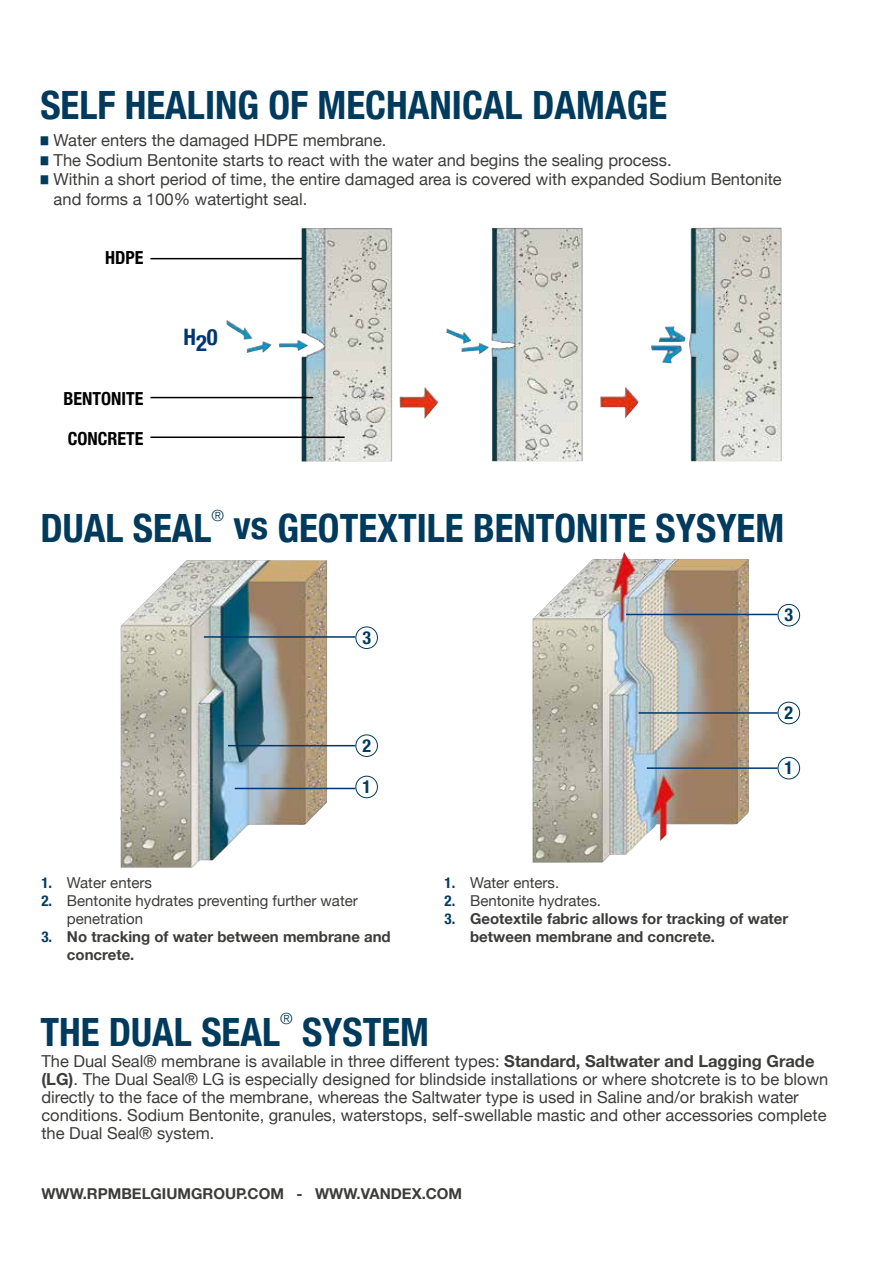
<style>
.page{position:relative;width:893px;height:1263px;background:#fff}
.page>*{position:absolute;margin:0;border:0;box-sizing:border-box;transform-origin:0 0}
.t1{font:700 condensed 39px "Helvetica Neue";color:#003a5d}
.t2{font:700 condensed 22.65px "Helvetica Neue";color:#003671}
.t3{font:700 condensed 18px "Helvetica Neue";color:#000}
.t4{font:700 condensed 18px "Helvetica Neue";color:#003a5d}
.t5{font:16.5px/18px "Helvetica Neue";color:#3c3c3b}
.t6{font:300 15.75px "Helvetica Neue";color:#003a5d}
.t7{font:700 15px/18px "Helvetica Neue";color:#3c3c3b}
.t8{font:15px/18px "Helvetica Neue";color:#3c3c3b}
.s1{font-weight:700;font-stretch:condensed;color:#003a5d}
.s2{font-stretch:condensed;color:#003a5d}
.s3{font-weight:700}
</style>
<div class="page">
<img style="left:226px;top:228px;width:555px;height:233px">
<hr style="left:150px;top:258px;width:152px;height:1px;background:#000">
<hr style="left:150px;top:397px;width:163px;height:1px;background:#000">
<hr style="left:150px;top:436px;width:195px;height:2px;background:#000">
<img style="left:532px;top:552px;width:217px;height:311px">
<img style="left:120px;top:560px;width:207px;height:307px">
<div style="left:355px;top:626px;width:23px;height:23px;border:1px solid #003a5d;border-radius:50%"></div>
<div style="left:778px;top:604px;width:22px;height:22px;border:1px solid #003a5d;border-radius:50%"></div>
<div style="left:355px;top:734px;width:23px;height:23px;border:1px solid #003a5d;border-radius:50%"></div>
<div style="left:778px;top:702px;width:22px;height:22px;border:1px solid #003a5d;border-radius:50%"></div>
<div style="left:355px;top:776px;width:23px;height:22px;border:1px solid #003a5d;border-radius:50%"></div>
<div style="left:778px;top:757px;width:22px;height:22px;border:1px solid #003a5d;border-radius:50%"></div>
<hr style="left:647px;top:767px;width:131px;height:2px;background:#003671">
<hr style="left:638px;top:712px;width:140px;height:2px;background:#003671">
<hr style="left:626px;top:614px;width:152px;height:1px;background:#003671">
<hr style="left:204px;top:636px;width:151px;height:2px;background:#003671">
<hr style="left:228px;top:745px;width:127px;height:1px;background:#003671">
<hr style="left:235px;top:788px;width:120px;height:1px;background:#003671">
<h1 class="t1" style="left:40px;top:72px;width:628px">SELF HEALING OF MECHANICAL DAMAGE</h1>
<p class="t5" style="left:41px;top:132px;width:347px"><sup>█</sup> Water enters the damaged HDPE membrane.</p>
<p class="t5" style="left:41px;top:152px;width:632px"><sup>█</sup> The Sodium Bentonite starts to react with the water and begins the sealing process.</p>
<p class="t5" style="left:41px;top:171px;width:742px"><sup>█</sup> Within a short period of time, the entire damaged area is covered with expanded Sodium Bentonite</p>
<p class="t5" style="left:54px;top:191px;width:255px">and forms a 100% watertight seal.</p>
<p class="t3" style="left:105px;top:242px;width:40px">HDPE</p>
<p class="t3" style="left:64px;top:384px;width:81px">BENTONITE</p>
<p class="t3" style="left:68px;top:423px;width:77px">CONCRETE</p>
<h2 class="t2" style="left:183px;top:318px;width:36px">H20</h2>
<h1 class="t1" style="left:40px;top:496px;width:173px">DUAL SEAL</h1>
<p class="t6" style="left:212px;top:503px;width:14px">®</p>
<h1 class="t1" style="left:234px;top:496px;width:552px">vs GEOTEXTILE BENTONITE SYSYEM</h1>
<p class="t4" style="left:362px;top:622px;width:10px">3</p>
<p class="t4" style="left:362px;top:730px;width:10px">2</p>
<p class="t4" style="left:362px;top:772px;width:10px">1</p>
<p class="t4" style="left:784px;top:600px;width:10px">3</p>
<p class="t4" style="left:784px;top:698px;width:10px">2</p>
<p class="t4" style="left:784px;top:753px;width:10px">1</p>
<p class="t8" style="left:41px;top:875px;width:112px"><span class="s1">1.</span> Water enters</p>
<p class="t8" style="left:67px;top:893px;width:292px;text-indent:-26px"><span class="s1">2.</span> Bentonite hydrates preventing further water penetration</p>
<p class="t7" style="left:67px;top:928px;width:325px;text-indent:-26px"><span class="s2">3.</span> No tracking of water between membrane and concrete.</p>
<p class="t8" style="left:445px;top:875px;width:116px"><span class="s1">1.</span> Water enters.</p>
<p class="t8" style="left:445px;top:893px;width:158px"><span class="s1">2.</span> Bentonite hydrates.</p>
<p class="t7" style="left:470px;top:910px;width:320px;text-indent:-26px"><span class="s2">3.</span> Geotextile fabric allows for tracking of water between membrane and concrete.</p>
<h1 class="t1" style="left:40px;top:1000px;width:241px">THE DUAL SEAL</h1>
<p class="t6" style="left:280px;top:1005px;width:14px">®</p>
<h1 class="t1" style="left:302px;top:1000px;width:129px">SYSTEM</h1>
<p class="t5" style="left:41px;top:1053px;width:788px">The Dual Seal® membrane is available in three different types: <span class="s3">Standard, Saltwater and Lagging Grade (LG)</span>. The Dual Seal® LG is especially designed for blindside installations or where shotcrete is to be blown directly to the face of the membrane, whereas the Saltwater type is used in Saline and/or brakish water conditions. Sodium Bentonite, granules, waterstops, self-swellable mastic and other accessories complete the Dual Seal® system.</p>
<p class="t7" style="left:41px;top:1185px;width:422px">WWW.RPMBELGIUMGROUP.COM - WWW.VANDEX.COM</p>
</div>
